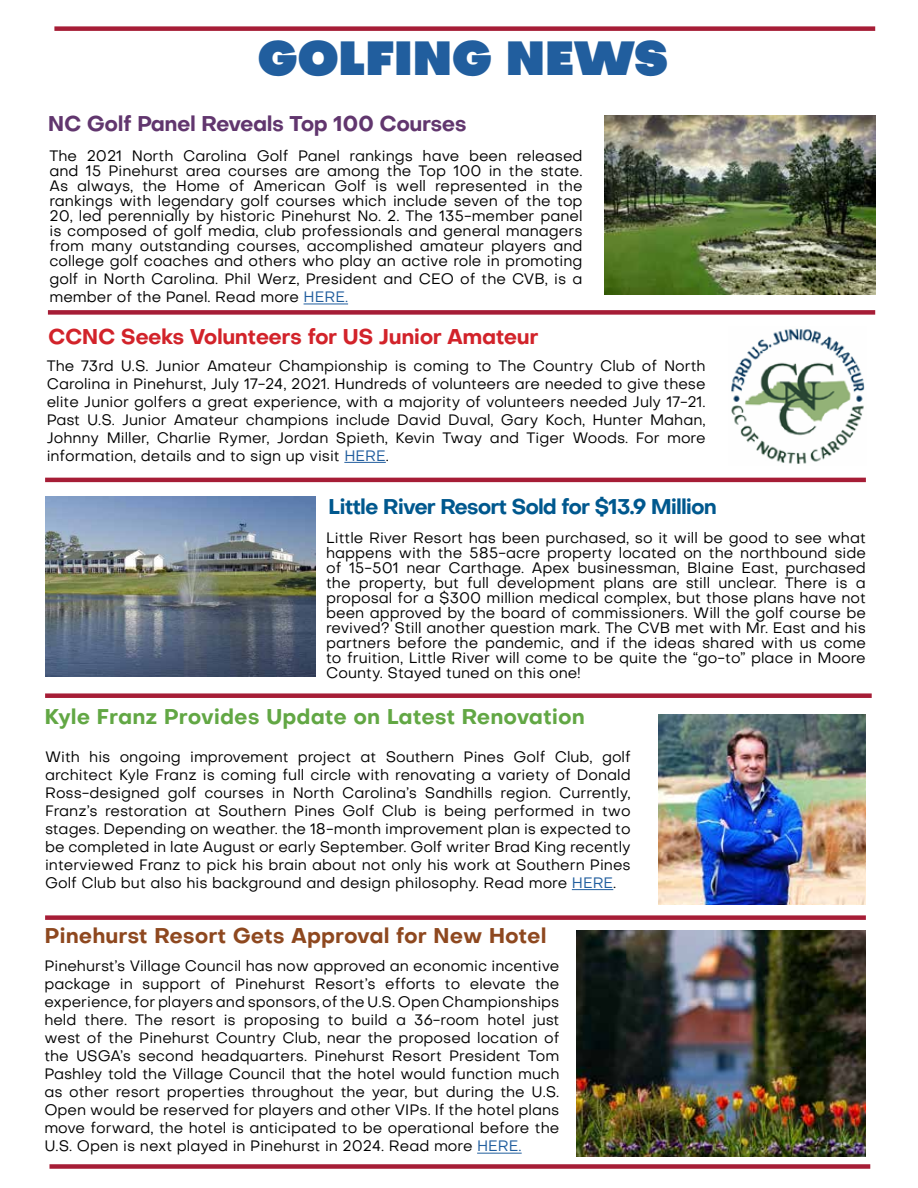
<style>
.page{position:relative;width:918px;height:1188px;background:#fff}
.page>*{position:absolute;margin:0;border:0;box-sizing:border-box;transform-origin:0 0}
.t1{font:46.5px "Objectivity Super";color:#215e9e}
.t2{font:700 21px "Objectivity";color:#62a744}
.t3{font:700 21px "Objectivity";color:#8e481f}
.t4{font:700 21px "Objectivity";letter-spacing:-.025em;color:#d2232a}
.t5{font:700 21px "Objectivity";letter-spacing:-.05em;color:#00588e}
.t6{font:700 21px "Objectivity";letter-spacing:-.025em;color:#61366e}
.t7{font:15px/18px "Objectivity";color:#000;text-align:justify}
.s1{color:#215e9e}
</style>
<div class="page">
<img style="left:605px;top:116px;width:270px;height:179px">
<div style="left:54px;top:26px;width:821px;height:5px;background:#a61d36"></div>
<div style="left:49px;top:1164px;width:821px;height:5px;background:#a61d36"></div>
<div style="left:48px;top:310px;width:827px;height:5px;background:#a61d36"></div>
<hr style="left:45px;top:478px;width:821px;height:4px;background:#a61d36">
<hr style="left:304px;top:304px;width:44px;height:1px;background:#215e9e">
<hr style="left:344px;top:462px;width:42px;height:1px;background:#215e9e">
<img style="left:731px;top:328px;width:134px;height:136px">
<img style="left:45px;top:497px;width:270px;height:179px">
<hr style="left:572px;top:889px;width:41px;height:1px;background:#215e9e">
<img style="left:659px;top:714px;width:207px;height:191px">
<hr style="left:477px;top:1153px;width:45px;height:1px;background:#215e9e">
<img style="left:576px;top:930px;width:290px;height:226px">
<div style="left:45px;top:693px;width:827px;height:5px;background:#a61d36"></div>
<div style="left:45px;top:915px;width:821px;height:5px;background:#a61d36"></div>
<h1 class="t1" style="left:258px;top:20px;width:412px">GOLFING NEWS</h1>
<h2 class="t6" style="left:48px;top:109px;width:420px">NC Golf Panel Reveals Top 100 Courses</h2>
<p class="t7" style="left:49px;top:148px;width:535px;line-height:15px">The 2021 North Carolina Golf Panel rankings have been released and 15 Pinehurst area courses are among the Top 100 in the state.<br>As always, the Home of American Golf is well represented in the rankings with legendary golf courses which include seven of the top 20, led perennially by historic Pinehurst No. 2. The 135-member panel is composed of golf media, club professionals and general managers from many outstanding courses, accomplished amateur players and college golf coaches and others who play an active role in promoting</p>
<p class="t7" style="left:49px;top:270px;width:535px">golf in North Carolina. Phil Werz, President and CEO of the CVB, is a member of the Panel. Read more <span class="s1">HERE.</span></p>
<h2 class="t4" style="left:48px;top:321px;width:492px">CCNC Seeks Volunteers for US Junior Amateur</h2>
<p class="t7" style="left:47px;top:356px;width:660px">The 73rd U.S. Junior Amateur Championship is coming to The Country Club of North Carolina in Pinehurst, July 17-24, 2021. Hundreds of volunteers are needed to give these elite Junior golfers a great experience, with a majority of volunteers needed July 17-21.<br>Past U.S. Junior Amateur champions include David Duval, Gary Koch, Hunter Mahan, Johnny Miller, Charlie Rymer, Jordan Spieth, Kevin Tway and Tiger Woods. For more information, details and to sign up visit <span class="s1">HERE</span>.</p>
<h2 class="t5" style="left:328px;top:491px;width:390px">Little River Resort Sold for $13.9 Million</h2>
<p class="t7" style="left:326px;top:530px;width:541px;line-height:15px">Little River Resort has been purchased, so it will be good to see what happens with the 585-acre property located on the northbound side of 15-501 near Carthage. Apex businessman, Blaine East, purchased the property, but full development plans are still unclear. There is a proposal for a $300 million medical complex, but those plans have not been approved by the board of commissioners. Will the golf course be revived? Still another question mark. The CVB met with Mr. East and his partners before the pandemic, and if the ideas shared with us come to fruition, Little River will come to be quite the “go-to” place in Moore County. Stayed tuned on this one!</p>
<h2 class="t2" style="left:44px;top:701px;width:542px">Kyle Franz Provides Update on Latest Renovation</h2>
<p class="t7" style="left:45px;top:747px;width:587px">With his ongoing improvement project at Southern Pines Golf Club, golf architect Kyle Franz is coming full circle with renovating a variety of Donald Ross-designed golf courses in North Carolina’s Sandhills region. Currently, Franz’s restoration at Southern Pines Golf Club is being performed in two stages. Depending on weather. the 18-month improvement plan is expected to be completed in late August or early September. Golf writer Brad King recently interviewed Franz to pick his brain about not only his work at Southern Pines Golf Club but also his background and design philosophy. Read more <span class="s1">HERE</span>.</p>
<h2 class="t3" style="left:44px;top:920px;width:504px">Pinehurst Resort Gets Approval for New Hotel</h2>
<p class="t7" style="left:44px;top:957px;width:517px">Pinehurst’s Village Council has now approved an economic incentive package in support of Pinehurst Resort’s efforts to elevate the experience, for players and sponsors, of the U.S. Open Championships held there. The resort is proposing to build a 36-room hotel just west of the Pinehurst Country Club, near the proposed location of the USGA’s second headquarters. Pinehurst Resort President Tom Pashley told the Village Council that the hotel would function much as other resort properties throughout the year, but during the U.S.<br>Open would be reserved for players and other VIPs. If the hotel plans move forward, the hotel is anticipated to be operational before the U.S. Open is next played in Pinehurst in 2024. Read more <span class="s1">HERE.</span></p>
</div>
